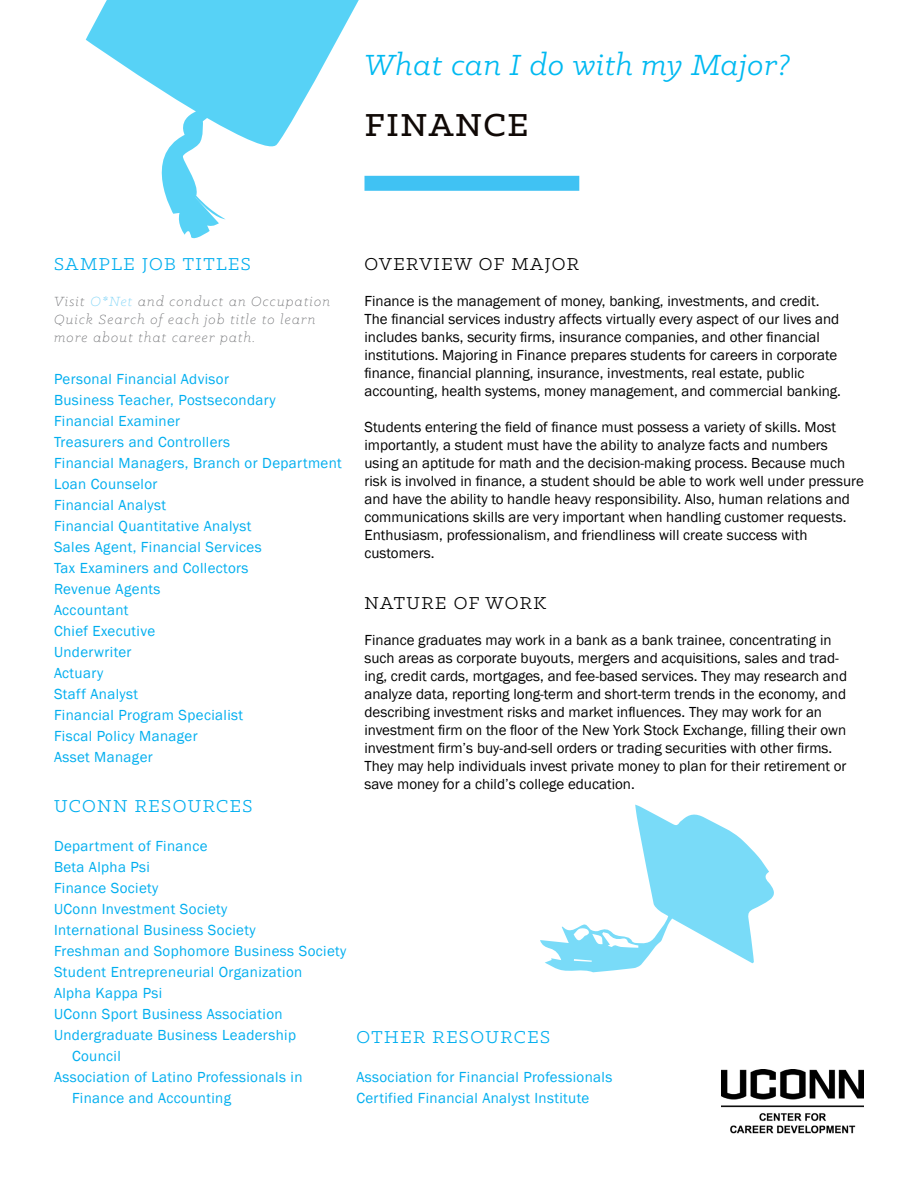
<style>
.page{position:relative;width:918px;height:1188px;background:#fff}
.page>*{position:absolute;margin:0;border:0;box-sizing:border-box;transform-origin:0 0}
.t1{font:500 36px "Klinic Slab";letter-spacing:.05em;color:#100906}
.t2{font:italic 33px "Klinic Slab";letter-spacing:.025em;color:#00b9f1}
.t3{font:19.5px "Klinic Slab";letter-spacing:.075em;color:#00aeef}
.t4{font:19.5px "Klinic Slab";letter-spacing:.065em;color:#000}
.t5{font:15px/18px "Franklin Gothic";color:#000}
.t6{font:15px/21px "Franklin Gothic";letter-spacing:.025em;color:#00aeef}
.t7{font:italic 300 15px/18px "Klinic Slab";letter-spacing:.075em;color:#6d6e71}
.s1{color:#7cd3f7}
</style>
<div class="page">
<svg style="left:86px;top:0;width:289px;height:239px"></svg>
<svg style="left:540px;top:805px;width:234px;height:168px"></svg>
<img style="left:721px;top:1070px;width:143px;height:64px">
<div style="left:364px;top:176px;width:215px;height:15px;background:#40c2f3"></div>
<h2 class="t2" style="left:364px;top:44px;width:427px">What can I do with my Major?</h2>
<h1 class="t1" style="left:365px;top:102px;width:165px">FINANCE</h1>
<h3 class="t3" style="left:54px;top:252px;width:198px">SAMPLE JOB TITLES</h3>
<p class="t7" style="left:54px;top:292px;width:278px">Visit <span class="s1">O*Net</span> and conduct an Occupation<br>Quick Search of each job title to learn more about that career path.</p>
<p class="t6" style="left:54px;top:369px;width:289px">Personal Financial Advisor<br>Business Teacher, Postsecondary<br>Financial Examiner<br>Treasurers and Controllers<br>Financial Managers, Branch or Department<br>Loan Counselor<br>Financial Analyst<br>Financial Quantitative Analyst<br>Sales Agent, Financial Services<br>Tax Examiners and Collectors<br>Revenue Agents<br>Accountant<br>Chief Executive<br>Underwriter<br>Actuary<br>Staff Analyst<br>Financial Program Specialist<br>Fiscal Policy Manager<br>Asset Manager</p>
<h3 class="t3" style="left:54px;top:794px;width:200px">UCONN RESOURCES</h3>
<p class="t6" style="left:54px;top:836px;width:155px">Department of Finance</p>
<p class="t6" style="left:54px;top:857px;width:98px">Beta Alpha Psi</p>
<p class="t6" style="left:54px;top:878px;width:106px">Finance Society</p>
<p class="t6" style="left:54px;top:899px;width:175px">UConn Investment Society</p>
<p class="t6" style="left:54px;top:920px;width:203px">International Business Society</p>
<p class="t6" style="left:54px;top:941px;width:294px">Freshman and Sophomore Business Society</p>
<p class="t6" style="left:54px;top:962px;width:250px">Student Entrepreneurial Organization</p>
<p class="t6" style="left:54px;top:983px;width:110px">Alpha Kappa Psi</p>
<p class="t6" style="left:54px;top:1004px;width:230px">UConn Sport Business Association</p>
<p class="t6" style="left:54px;top:1025px;width:244px">Undergraduate Business Leadership</p>
<p class="t6" style="left:72px;top:1046px;width:50px">Council</p>
<p class="t6" style="left:54px;top:1067px;width:250px">Association of Latino Professionals in</p>
<p class="t6" style="left:72px;top:1088px;width:161px">Finance and Accounting</p>
<h3 class="t4" style="left:364px;top:252px;width:216px">OVERVIEW OF MAJOR</h3>
<p class="t5" style="left:364px;top:293px;width:478px">Finance is the management of money, banking, investments, and credit.<br>The financial services industry affects virtually every aspect of our lives and includes banks, security firms, insurance companies, and other financial institutions. Majoring in Finance prepares students for careers in corporate finance, financial planning, insurance, investments, real estate, public accounting, health systems, money management, and commercial banking.</p>
<p class="t5" style="left:364px;top:419px;width:501px">Students entering the field of finance must possess a variety of skills. Most importantly, a student must have the ability to analyze facts and numbers using an aptitude for math and the decision-making process. Because much risk is involved in finance, a student should be able to work well under pressure and have the ability to handle heavy responsibility. Also, human relations and communications skills are very important when handling customer requests.<br>Enthusiasm, professionalism, and friendliness will create success with customers.</p>
<h3 class="t4" style="left:364px;top:590px;width:183px">NATURE OF WORK</h3>
<p class="t5" style="left:364px;top:631px;width:484px">Finance graduates may work in a bank as a bank trainee, concentrating in such areas as corporate buyouts, mergers and acquisitions, sales and trad&shy;ing, credit cards, mortgages, and fee-based services. They may research and analyze data, reporting long-term and short-term trends in the economy, and describing investment risks and market influences. They may work for an investment firm on the floor of the New York Stock Exchange, filling their own investment firm’s buy-and-sell orders or trading securities with other firms.<br>They may help individuals invest private money to plan for their retirement or save money for a child’s college education.</p>
<h3 class="t3" style="left:356px;top:1025px;width:195px">OTHER RESOURCES</h3>
<p class="t6" style="left:356px;top:1067px;width:257px">Association for Financial Professionals<br>Certified Financial Analyst Institute</p>
</div>
